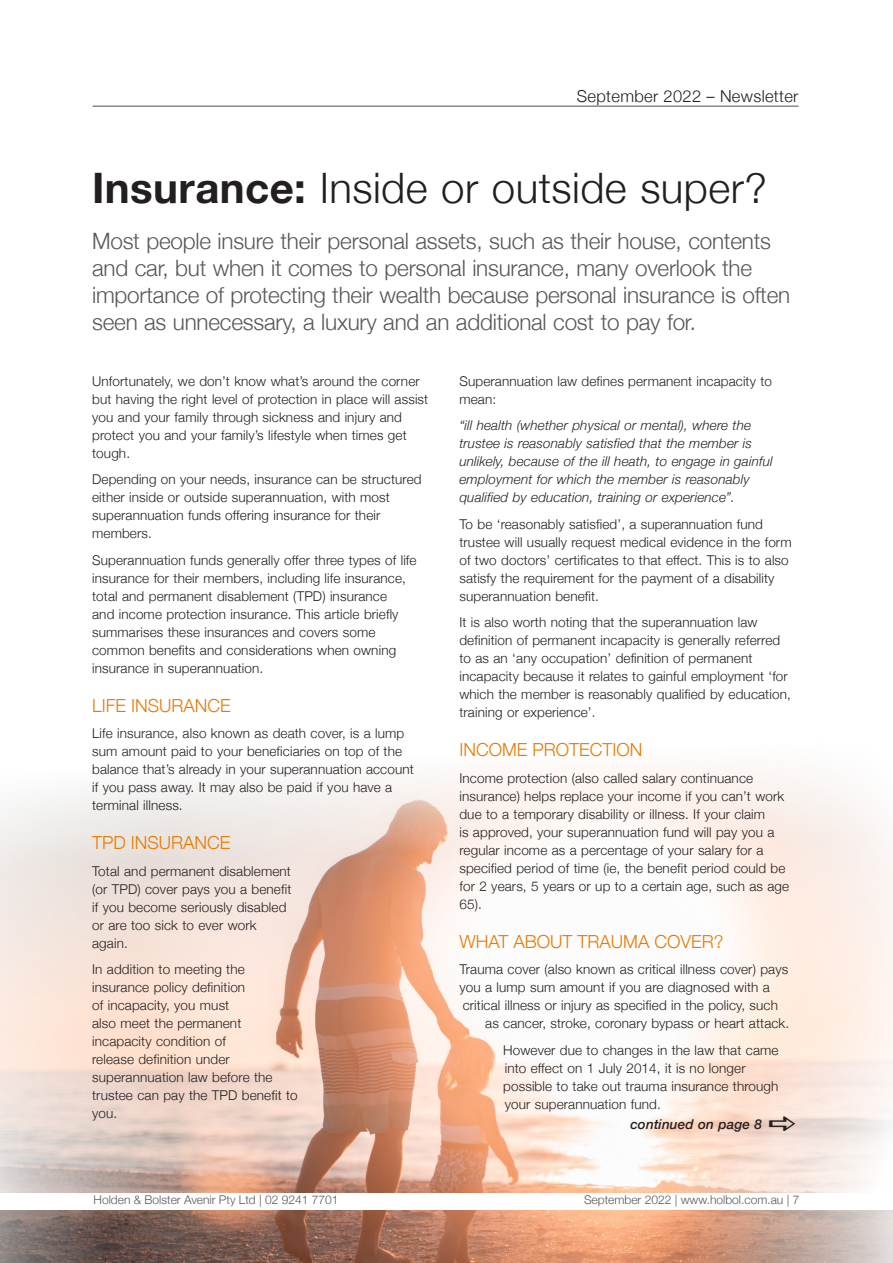
<style>
.page{position:relative;width:893px;height:1263px;background:#fff}
.page>*{position:absolute;margin:0;border:0;box-sizing:border-box;transform-origin:0 0}
._15_Article_head_1{font:300 42px "Helvetica Neue";letter-spacing:.01em;color:#231f20}
._15_Blurb_text{font:300 22.5px/27px "Helvetica Neue";letter-spacing:-.01em;color:#57585a}
.subhead_orange{font:300 18px "Helvetica Neue";color:#e87a00}
.t1{font:300 16.5px "Helvetica Neue";letter-spacing:.02em;color:#231f20}
._15_Body_text{font:300 13.5px/18px "Helvetica Neue";letter-spacing:.01em;color:#231f20}
._15_Body_text-2{font:italic 300 13.5px/18px "Helvetica Neue";letter-spacing:.01em;color:#231f20}
._15_Body_text-3{font:italic 500 13.5px "Helvetica Neue";letter-spacing:.01em;color:#231f20}
.t2{font:300 12px "Helvetica Neue";color:#57585a}
.s1{font-weight:700}
</style>
<div class="page">
<hr style="left:93px;top:106px;width:705px;height:1px;background:#231f20">
<img style="left:0;top:768px;width:893px;height:424px">
<img style="left:0;top:1211px;width:893px;height:52px">
<svg style="left:769px;top:1117px;width:26px;height:14px"></svg>
<p class="t1" style="left:577px;top:83px;width:223px">September 2022 – Newsletter</p>
<p class="_15_Article_head_1" style="left:92px;top:154px;width:676px"><span class="s1">Insurance:</span> Inside or outside super?</p>
<p class="_15_Blurb_text" style="left:92px;top:226px;width:699px">Most people insure their personal assets, such as their house, contents and car, but when it comes to personal insurance, many overlook the importance of protecting their wealth because personal insurance is often seen as unnecessary, a luxury and an additional cost to pay for.</p>
<p class="_15_Body_text" style="left:92px;top:371px;width:338px">Unfortunately, we don’t know what’s around the corner but having the right level of protection in place will assist you and your family through sickness and injury and protect you and your family’s lifestyle when times get tough.</p>
<p class="_15_Body_text" style="left:92px;top:469px;width:331px">Depending on your needs, insurance can be structured either inside or outside superannuation, with most superannuation funds offering insurance for their members.</p>
<p class="_15_Body_text" style="left:92px;top:550px;width:326px">Superannuation funds generally offer three types of life insurance for their members, including life insurance, total and permanent disablement (TPD) insurance<br>and income protection insurance. This article briefly summarises these insurances and covers some common benefits and considerations when owning insurance in superannuation.</p>
<p class="subhead_orange" style="left:92px;top:691px;width:140px">LIFE INSURANCE</p>
<p class="_15_Body_text" style="left:92px;top:723px;width:323px">Life insurance, also known as death cover, is a lump sum amount paid to your beneficiaries on top of the balance that’s already in your superannuation account if you pass away. It may also be paid if you have a terminal illness.</p>
<p class="subhead_orange" style="left:92px;top:828px;width:140px">TPD INSURANCE</p>
<p class="_15_Body_text" style="left:92px;top:861px;width:201px">Total and permanent disablement (or TPD) cover pays you a benefit if you become seriously disabled or are too sick to ever work again.</p>
<p class="_15_Body_text" style="left:92px;top:959px;width:207px">In addition to meeting the insurance policy definition<br>of incapacity, you must<br>also meet the permanent incapacity condition of<br>release definition under superannuation law before the trustee can pay the TPD benefit to you.</p>
<p class="_15_Body_text" style="left:459px;top:371px;width:314px">Superannuation law defines permanent incapacity to mean:</p>
<p class="_15_Body_text-2" style="left:459px;top:415px;width:315px">“ill health (whether physical or mental), where the trustee is reasonably satisfied that the member is unlikely, because of the ill heath, to engage in gainful employment for which the member is reasonably qualified by education, training or experience”.</p>
<p class="_15_Body_text" style="left:459px;top:514px;width:334px">To be ‘reasonably satisfied’, a superannuation fund trustee will usually request medical evidence in the form of two doctors’ certificates to that effect. This is to also satisfy the requirement for the payment of a disability superannuation benefit.</p>
<p class="_15_Body_text" style="left:459px;top:612px;width:333px">It is also worth noting that the superannuation law definition of permanent incapacity is generally referred to as an ‘any occupation’ definition of permanent incapacity because it relates to gainful employment ‘for which the member is reasonably qualified by education, training or experience’.</p>
<p class="subhead_orange" style="left:459px;top:735px;width:185px">INCOME PROTECTION</p>
<p class="_15_Body_text" style="left:459px;top:768px;width:331px">Income protection (also called salary continuance insurance) helps replace your income if you can’t work due to a temporary disability or illness. If your claim<br>is approved, your superannuation fund will pay you a regular income as a percentage of your salary for a specified period of time (ie, the benefit period could be for 2 years, 5 years or up to a certain age, such as age 65).</p>
<p class="subhead_orange" style="left:459px;top:927px;width:265px">WHAT ABOUT TRAUMA COVER?</p>
<p class="_15_Body_text" style="left:459px;top:959px;width:330px">Trauma cover (also known as critical illness cover) pays</p>
<p class="_15_Body_text" style="left:459px;top:977px;width:312px">you a lump sum amount if you are diagnosed with a</p>
<p class="_15_Body_text" style="left:463px;top:995px;width:317px">critical illness or injury as specified in the policy, such</p>
<p class="_15_Body_text" style="left:485px;top:1013px;width:306px">as cancer, stroke, coronary bypass or heart attack.</p>
<p class="_15_Body_text" style="left:503px;top:1040px;width:277px">However due to changes in the law that came into effect on 1 July 2014, it is no longer possible to take out trauma insurance through your superannuation fund.</p>
<p class="_15_Body_text-3" style="left:630px;top:1113px;width:133px">continued on page 8</p>
<p class="t2" style="left:94px;top:1190px;width:246px">Holden &amp; Bolster Avenir Pty Ltd | 02 9241 7701</p>
<p class="t2" style="left:584px;top:1190px;width:217px">September 2022 | www.holbol.com.au | 7</p>
</div>
